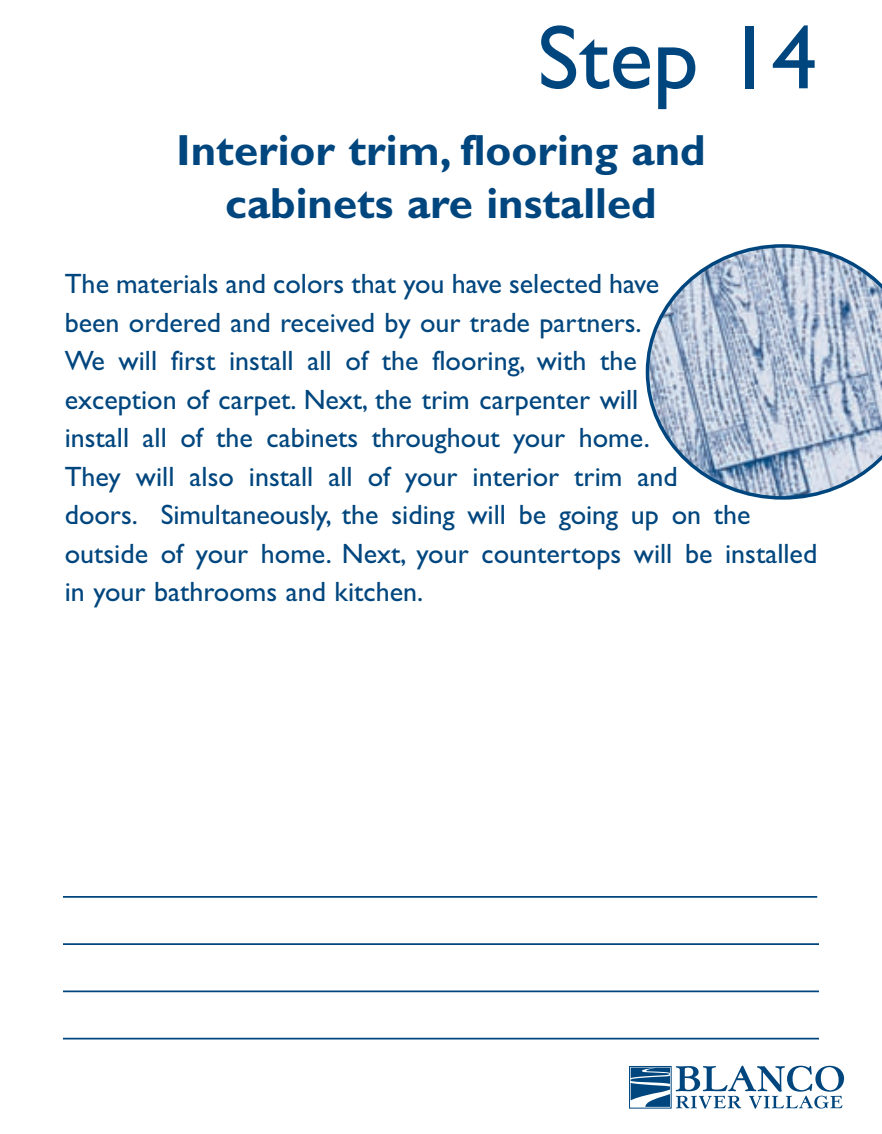
<style>
.page{position:relative;width:882px;height:1134px;background:#fff}
.page>*{position:absolute;margin:0;border:0;box-sizing:border-box;transform-origin:0 0}
.t1{font:91px "Gill Sans";color:#00467e}
.t2{font:700 43.75px/52.5px "Gill Sans";color:#00467e;text-align:center}
.t3{font:28px/38.5px "Gill Sans";color:#00467e}
</style>
<div class="page">
<hr style="left:63px;top:896px;width:754px;height:2px;background:#00467e">
<hr style="left:63px;top:943px;width:756px;height:2px;background:#00467e">
<hr style="left:63px;top:990px;width:756px;height:2px;background:#00467e">
<hr style="left:63px;top:1038px;width:756px;height:2px;background:#00467e">
<svg style="left:646px;top:244px;width:236px;height:256px"></svg>
<div style="left:629px;top:1066px;width:42px;height:42px;border:1px solid #014882"></div>
<svg style="left:676px;top:1066px;width:168px;height:43px"></svg>
<svg style="left:631px;top:1067px;width:39px;height:40px"></svg>
<h1 class="t1" style="left:537px;top:26px;width:281px">Step 14</h1>
<h2 class="t2" style="left:176px;top:129px;width:531px">Interior trim, flooring and cabinets are installed</h2>
<p class="t3" style="left:65px;top:268px;width:754px">The materials and colors that you have selected have<br>been ordered and received by our trade partners.<br>We will first install all of the flooring, with the<br>exception of carpet. Next, the trim carpenter will<br>install all of the cabinets throughout your home.<br>They will also install all of your interior trim and<br>doors. Simultaneously, the siding will be going up on the outside of your home. Next, your countertops will be installed in your bathrooms and kitchen.</p>
</div>
